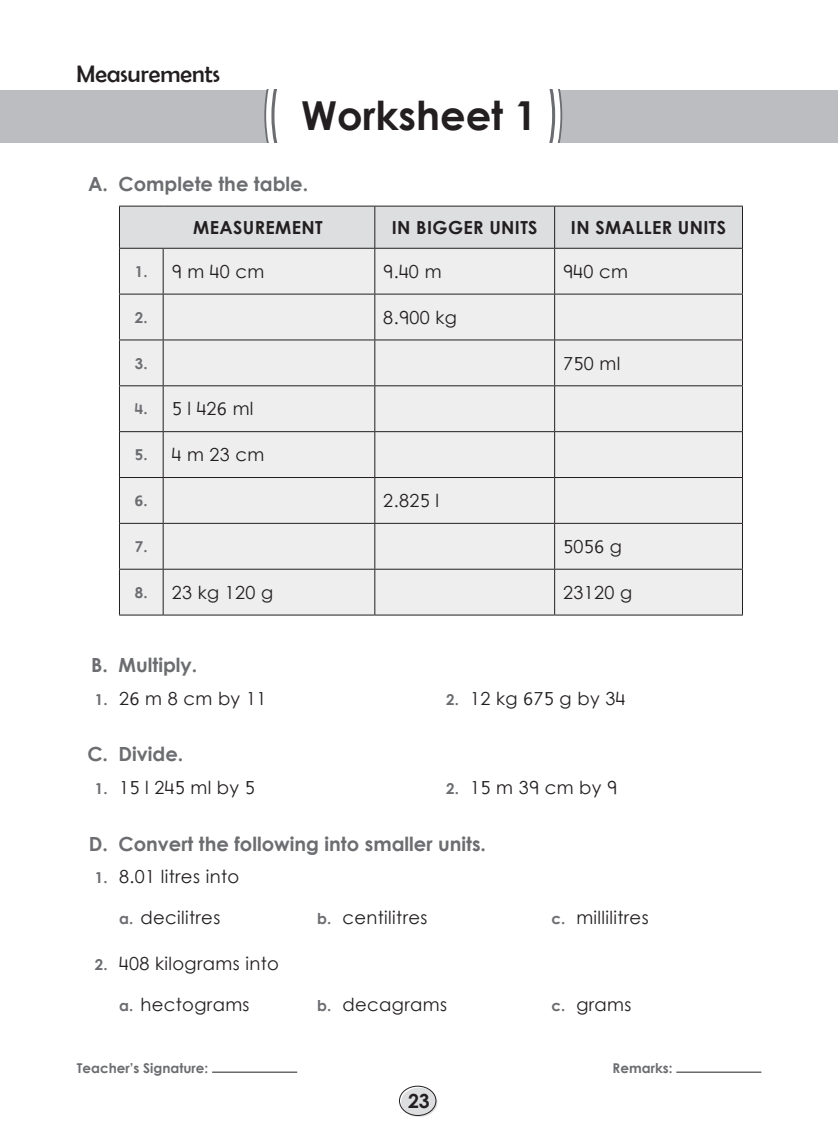
<style>
.page{position:relative;width:838px;height:1136px;background:#fff}
.page>*{position:absolute;margin:0;border:0;box-sizing:border-box;transform-origin:0 0}
.Rubric{font:39.9px "Century Gothic Bold New";color:#231f20}
.Chapter_heading{font:24px "Berlin Sans FB";color:#231f20}
.Rubric-2{font:19.5px "Century Gothic Bold New";color:#6c6d70}
.t1{font:19.5px "Century Gothic Bold New";color:#231f20}
.Sub_rubric{font:18px "Century Gothic Regular New";letter-spacing:.02em;color:#231f20}
.i__ii{font:18px "Century Gothic Regular New";letter-spacing:.02em;color:#231f20}
.center{font:18px "Century Gothic Regular New";letter-spacing:.02em;color:#231f20}
.center-2{font:18px "Century Gothic Bold New";letter-spacing:.02em;color:#231f20}
.Sub_rubric-2{font:15px "Century Gothic Bold New";color:#6c6d70}
.t2{font:13.5px "Century Gothic Bold New";color:#6c6d70}
.s1{font-family:"Century Gothic Bold New";font-size:15px;color:#6c6d70}
</style>
<div class="page">
<hr style="left:212px;top:1071px;width:85px;height:1px;background:#231f20">
<hr style="left:676px;top:1071px;width:85px;height:1px;background:#231f20">
<div style="left:401px;top:1087px;width:36px;height:29px;background:#dddee0;border-radius:50%"></div>
<div style="left:399px;top:1085px;width:37px;height:30px;border:1px solid #231f20;border-radius:50%"></div>
<div style="left:120px;top:207px;width:622px;height:41px;background:#dddee0"></div>
<div style="left:120px;top:249px;width:622px;height:365px;background:#eeeeef"></div>
<hr style="left:119px;top:206px;width:44px;height:1px;background:#231f20">
<hr style="left:119px;top:206px;width:1px;height:42px;background:#231f20">
<hr style="left:163px;top:206px;width:212px;height:1px;background:#231f20">
<hr style="left:375px;top:206px;width:179px;height:1px;background:#231f20">
<hr style="left:374px;top:206px;width:1px;height:42px;background:#231f20">
<hr style="left:554px;top:206px;width:189px;height:1px;background:#231f20">
<hr style="left:554px;top:206px;width:1px;height:42px;background:#231f20">
<hr style="left:742px;top:206px;width:1px;height:42px;background:#231f20">
<hr style="left:119px;top:248px;width:44px;height:1px;background:#231f20">
<hr style="left:119px;top:248px;width:1px;height:46px;background:#231f20">
<hr style="left:163px;top:248px;width:212px;height:1px;background:#231f20">
<hr style="left:163px;top:248px;width:1px;height:46px;background:#231f20">
<hr style="left:375px;top:248px;width:179px;height:1px;background:#231f20">
<hr style="left:374px;top:248px;width:1px;height:46px;background:#231f20">
<hr style="left:554px;top:248px;width:189px;height:1px;background:#231f20">
<hr style="left:554px;top:248px;width:1px;height:46px;background:#231f20">
<hr style="left:742px;top:248px;width:1px;height:46px;background:#231f20">
<hr style="left:119px;top:294px;width:44px;height:1px;background:#231f20">
<hr style="left:119px;top:294px;width:1px;height:45px;background:#231f20">
<hr style="left:163px;top:294px;width:212px;height:1px;background:#231f20">
<hr style="left:163px;top:294px;width:1px;height:45px;background:#231f20">
<hr style="left:375px;top:294px;width:179px;height:1px;background:#231f20">
<hr style="left:374px;top:294px;width:1px;height:45px;background:#231f20">
<hr style="left:554px;top:294px;width:189px;height:1px;background:#231f20">
<hr style="left:554px;top:294px;width:1px;height:45px;background:#231f20">
<hr style="left:742px;top:294px;width:1px;height:45px;background:#231f20">
<hr style="left:119px;top:339px;width:44px;height:1px;background:#231f20">
<hr style="left:119px;top:340px;width:1px;height:45px;background:#231f20">
<hr style="left:163px;top:339px;width:212px;height:1px;background:#231f20">
<hr style="left:163px;top:340px;width:1px;height:45px;background:#231f20">
<hr style="left:375px;top:339px;width:179px;height:1px;background:#231f20">
<hr style="left:374px;top:340px;width:1px;height:45px;background:#231f20">
<hr style="left:554px;top:339px;width:189px;height:1px;background:#231f20">
<hr style="left:554px;top:340px;width:1px;height:45px;background:#231f20">
<hr style="left:742px;top:340px;width:1px;height:45px;background:#231f20">
<hr style="left:119px;top:385px;width:44px;height:1px;background:#231f20">
<hr style="left:119px;top:386px;width:1px;height:45px;background:#231f20">
<hr style="left:163px;top:385px;width:212px;height:1px;background:#231f20">
<hr style="left:163px;top:386px;width:1px;height:45px;background:#231f20">
<hr style="left:375px;top:385px;width:179px;height:1px;background:#231f20">
<hr style="left:374px;top:386px;width:1px;height:45px;background:#231f20">
<hr style="left:554px;top:385px;width:189px;height:1px;background:#231f20">
<hr style="left:554px;top:386px;width:1px;height:45px;background:#231f20">
<hr style="left:742px;top:386px;width:1px;height:45px;background:#231f20">
<hr style="left:119px;top:431px;width:44px;height:1px;background:#231f20">
<hr style="left:119px;top:432px;width:1px;height:45px;background:#231f20">
<hr style="left:163px;top:431px;width:212px;height:1px;background:#231f20">
<hr style="left:163px;top:432px;width:1px;height:45px;background:#231f20">
<hr style="left:375px;top:431px;width:179px;height:1px;background:#231f20">
<hr style="left:374px;top:432px;width:1px;height:45px;background:#231f20">
<hr style="left:554px;top:431px;width:189px;height:1px;background:#231f20">
<hr style="left:554px;top:432px;width:1px;height:45px;background:#231f20">
<hr style="left:742px;top:432px;width:1px;height:45px;background:#231f20">
<hr style="left:119px;top:477px;width:44px;height:1px;background:#231f20">
<hr style="left:119px;top:478px;width:1px;height:45px;background:#231f20">
<hr style="left:163px;top:477px;width:212px;height:1px;background:#231f20">
<hr style="left:163px;top:478px;width:1px;height:45px;background:#231f20">
<hr style="left:375px;top:477px;width:179px;height:1px;background:#231f20">
<hr style="left:374px;top:478px;width:1px;height:45px;background:#231f20">
<hr style="left:554px;top:477px;width:189px;height:1px;background:#231f20">
<hr style="left:554px;top:478px;width:1px;height:45px;background:#231f20">
<hr style="left:742px;top:478px;width:1px;height:45px;background:#231f20">
<hr style="left:119px;top:523px;width:44px;height:1px;background:#231f20">
<hr style="left:119px;top:523px;width:1px;height:45px;background:#231f20">
<hr style="left:163px;top:523px;width:212px;height:1px;background:#231f20">
<hr style="left:163px;top:523px;width:1px;height:45px;background:#231f20">
<hr style="left:375px;top:523px;width:179px;height:1px;background:#231f20">
<hr style="left:374px;top:523px;width:1px;height:45px;background:#231f20">
<hr style="left:554px;top:523px;width:189px;height:1px;background:#231f20">
<hr style="left:554px;top:523px;width:1px;height:45px;background:#231f20">
<hr style="left:742px;top:523px;width:1px;height:45px;background:#231f20">
<hr style="left:119px;top:568px;width:44px;height:1px;background:#231f20">
<hr style="left:119px;top:569px;width:1px;height:45px;background:#231f20">
<hr style="left:163px;top:568px;width:212px;height:1px;background:#231f20">
<hr style="left:163px;top:569px;width:1px;height:45px;background:#231f20">
<hr style="left:375px;top:568px;width:179px;height:1px;background:#231f20">
<hr style="left:374px;top:569px;width:1px;height:45px;background:#231f20">
<hr style="left:554px;top:568px;width:189px;height:1px;background:#231f20">
<hr style="left:554px;top:569px;width:1px;height:45px;background:#231f20">
<hr style="left:742px;top:569px;width:1px;height:45px;background:#231f20">
<hr style="left:119px;top:614px;width:44px;height:1px;background:#231f20">
<hr style="left:163px;top:614px;width:212px;height:1px;background:#231f20">
<hr style="left:375px;top:614px;width:179px;height:1px;background:#231f20">
<hr style="left:554px;top:614px;width:189px;height:1px;background:#231f20">
<div style="left:0;top:90px;width:838px;height:52px;background:#bcbdc0"></div>
<div style="left:264px;top:90px;width:298px;height:52px;background:#fff"></div>
<p class="Chapter_heading" style="left:77px;top:60px;width:145px">Measurements</p>
<p class="Rubric" style="left:301px;top:85px;width:237px">Worksheet 1</p>
<p class="Rubric-2" style="left:88px;top:169px;width:221px">A. Complete the table.</p>
<p class="center-2" style="left:193px;top:214px;width:131px">MEASUREMENT</p>
<p class="center-2" style="left:392px;top:214px;width:147px">IN BIGGER UNITS</p>
<p class="center-2" style="left:571px;top:214px;width:157px">IN SMALLER UNITS</p>
<p class="Sub_rubric-2" style="left:135px;top:260px;width:14px">1.</p>
<p class="center" style="left:172px;top:259px;width:94px">9 m 40 cm</p>
<p class="center" style="left:383px;top:259px;width:60px">9.40 m</p>
<p class="center" style="left:563px;top:259px;width:66px">940 cm</p>
<p class="Sub_rubric-2" style="left:135px;top:306px;width:14px">2.</p>
<p class="center" style="left:383px;top:305px;width:75px">8.900 kg</p>
<p class="Sub_rubric-2" style="left:135px;top:351px;width:14px">3.</p>
<p class="center" style="left:563px;top:350px;width:59px">750 ml</p>
<p class="Sub_rubric-2" style="left:135px;top:397px;width:14px">4.</p>
<p class="center" style="left:172px;top:396px;width:83px">5 l 426 ml</p>
<p class="Sub_rubric-2" style="left:135px;top:443px;width:14px">5.</p>
<p class="center" style="left:172px;top:442px;width:94px">4 m 23 cm</p>
<p class="Sub_rubric-2" style="left:135px;top:489px;width:14px">6.</p>
<p class="center" style="left:383px;top:488px;width:57px">2.825 l</p>
<p class="Sub_rubric-2" style="left:135px;top:535px;width:14px">7.</p>
<p class="center" style="left:563px;top:534px;width:60px">5056 g</p>
<p class="Sub_rubric-2" style="left:135px;top:581px;width:14px">8.</p>
<p class="center" style="left:172px;top:579px;width:103px">23 kg 120 g</p>
<p class="center" style="left:563px;top:579px;width:71px">23120 g</p>
<p class="Rubric-2" style="left:91px;top:650px;width:108px">B. Multiply.</p>
<p class="Sub_rubric" style="left:95px;top:685px;width:173px"><span class="s1">1.</span> 26 m 8 cm by 11</p>
<p class="Sub_rubric" style="left:446px;top:685px;width:181px"><span class="s1">2.</span> 12 kg 675 g by 34</p>
<p class="Rubric-2" style="left:87px;top:739px;width:97px">C. Divide.</p>
<p class="Sub_rubric" style="left:95px;top:774px;width:162px"><span class="s1">1.</span> 15 l 245 ml by 5</p>
<p class="Sub_rubric" style="left:446px;top:774px;width:172px"><span class="s1">2.</span> 15 m 39 cm by 9</p>
<p class="Rubric-2" style="left:89px;top:828px;width:398px">D. Convert the following into smaller units.</p>
<p class="Sub_rubric" style="left:95px;top:864px;width:146px"><span class="s1">1.</span> 8.01 litres into</p>
<p class="i__ii" style="left:119px;top:905px;width:103px"><span class="s1">a.</span> decilitres</p>
<p class="i__ii" style="left:317px;top:905px;width:112px"><span class="s1">b.</span> centilitres</p>
<p class="i__ii" style="left:551px;top:905px;width:99px"><span class="s1">c.</span> millilitres</p>
<p class="Sub_rubric" style="left:95px;top:950px;width:186px"><span class="s1">2.</span> 408 kilograms into</p>
<p class="i__ii" style="left:119px;top:991px;width:132px"><span class="s1">a.</span> hectograms</p>
<p class="i__ii" style="left:317px;top:991px;width:131px"><span class="s1">b.</span> decagrams</p>
<p class="i__ii" style="left:551px;top:991px;width:82px"><span class="s1">c.</span> grams</p>
<p class="t2" style="left:77px;top:1057px;width:133px">Teacher’s Signature:</p>
<p class="t2" style="left:612px;top:1057px;width:61px">Remarks:</p>
<p class="t1" style="left:408px;top:1085px;width:23px">23</p>
</div>
